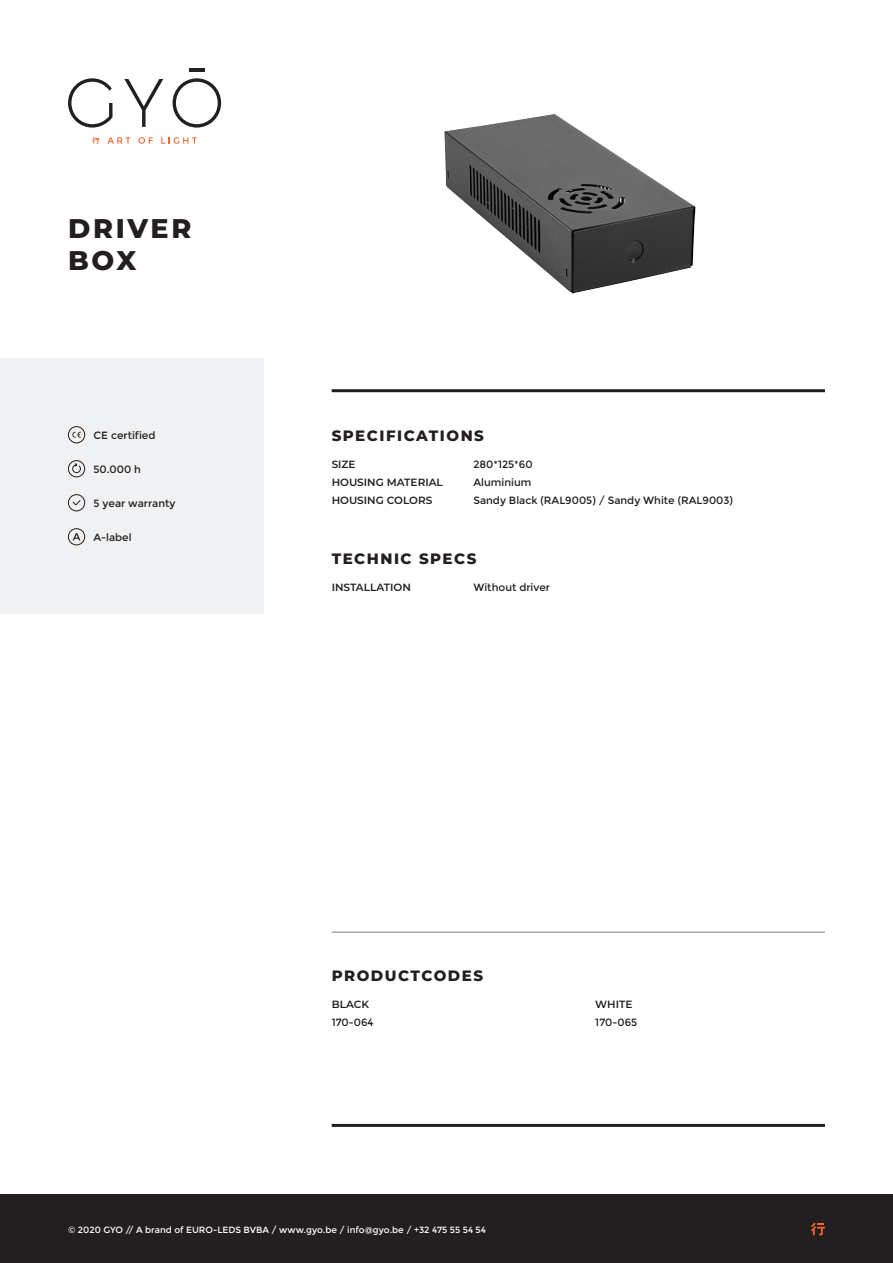
<style>
.page{position:relative;width:893px;height:1263px;background:#fff}
.page>*{position:absolute;margin:0;border:0;box-sizing:border-box;transform-origin:0 0}
.titel{font:800 27px "Montserrat";letter-spacing:.1em;color:#231f20}
.titel-2{font:800 15px "Montserrat";letter-spacing:.1em;color:#231f20}
.waarde{font:10.5px "Montserrat";color:#231f20}
.eigenschap{font:600 10.5px "Montserrat";color:#231f20}
.t1{font:9px "Montserrat";color:#fff}
</style>
<div class="page">
<div style="left:0;top:358px;width:264px;height:255px;background:#f0f1f2"></div>
<div style="left:0;top:1195px;width:893px;height:68px;background:#231f20"></div>
<img style="left:444px;top:113px;width:252px;height:181px">
<svg style="left:811px;top:1222px;width:14px;height:13px"></svg>
<hr style="left:332px;top:1124px;width:493px;height:3px;background:#231f20">
<hr style="left:332px;top:389px;width:493px;height:3px;background:#231f20">
<svg style="left:68px;top:78px;width:44px;height:50px"></svg>
<svg style="left:124px;top:79px;width:39px;height:48px"></svg>
<svg style="left:173px;top:78px;width:48px;height:50px"></svg>
<hr style="left:189px;top:68px;width:16px;height:3px;background:#231f20">
<svg style="left:107px;top:137px;width:23px;height:7px"></svg>
<svg style="left:138px;top:137px;width:15px;height:7px"></svg>
<svg style="left:161px;top:137px;width:36px;height:7px"></svg>
<svg style="left:92px;top:137px;width:7px;height:7px"></svg>
<svg style="left:73px;top:533px;width:7px;height:7px"></svg>
<div style="left:68px;top:528px;width:17px;height:17px;border:1px solid #231f20;border-radius:50%"></div>
<div style="left:68px;top:426px;width:17px;height:17px;border:1px solid #231f20;border-radius:50%"></div>
<svg style="left:72px;top:432px;width:9px;height:6px"></svg>
<div style="left:68px;top:460px;width:17px;height:17px;border:1px solid #231f20;border-radius:50%"></div>
<svg style="left:72px;top:462px;width:9px;height:11px"></svg>
<div style="left:68px;top:494px;width:17px;height:17px;border:1px solid #231f20;border-radius:50%"></div>
<svg style="left:72px;top:500px;width:9px;height:6px"></svg>
<hr style="left:332px;top:932px;width:493px;height:1px;background:#808285">
<p class="titel" style="left:68px;top:209px;width:125px">DRIVER</p>
<p class="titel" style="left:68px;top:241px;width:70px">BOX</p>
<p class="waarde" style="left:94px;top:429px;width:63px">CE certified</p>
<p class="waarde" style="left:94px;top:463px;width:49px">50.000 h</p>
<p class="waarde" style="left:94px;top:497px;width:83px">5 year warranty</p>
<p class="waarde" style="left:94px;top:531px;width:40px">A-label</p>
<p class="titel-2" style="left:332px;top:424px;width:154px">SPECIFICATIONS</p>
<p class="eigenschap" style="left:332px;top:457px;width:25px">SIZE</p>
<p class="eigenschap" style="left:332px;top:475px;width:113px">HOUSING MATERIAL</p>
<p class="eigenschap" style="left:332px;top:493px;width:102px">HOUSING COLORS</p>
<p class="waarde" style="left:473px;top:458px;width:61px">280*125*60</p>
<p class="waarde" style="left:473px;top:476px;width:60px">Aluminium</p>
<p class="waarde" style="left:473px;top:494px;width:261px">Sandy Black (RAL9005) / Sandy White (RAL9003)</p>
<p class="titel-2" style="left:332px;top:548px;width:146px">TECHNIC SPECS</p>
<p class="eigenschap" style="left:332px;top:580px;width:81px">INSTALLATION</p>
<p class="waarde" style="left:473px;top:581px;width:78px">Without driver</p>
<p class="titel-2" style="left:332px;top:965px;width:153px">PRODUCTCODES</p>
<p class="waarde" style="left:332px;top:1016px;width:43px">170-064</p>
<p class="waarde" style="left:595px;top:1016px;width:43px">170-065</p>
<p class="eigenschap" style="left:332px;top:997px;width:39px">BLACK</p>
<p class="eigenschap" style="left:595px;top:997px;width:39px">WHITE</p>
<p class="t1" style="left:68px;top:1225px;width:419px">© 2020 GYO // A brand of EURO-LEDS BVBA / www.gyo.be / info@gyo.be / +32 475 55 54 54</p>
</div>
